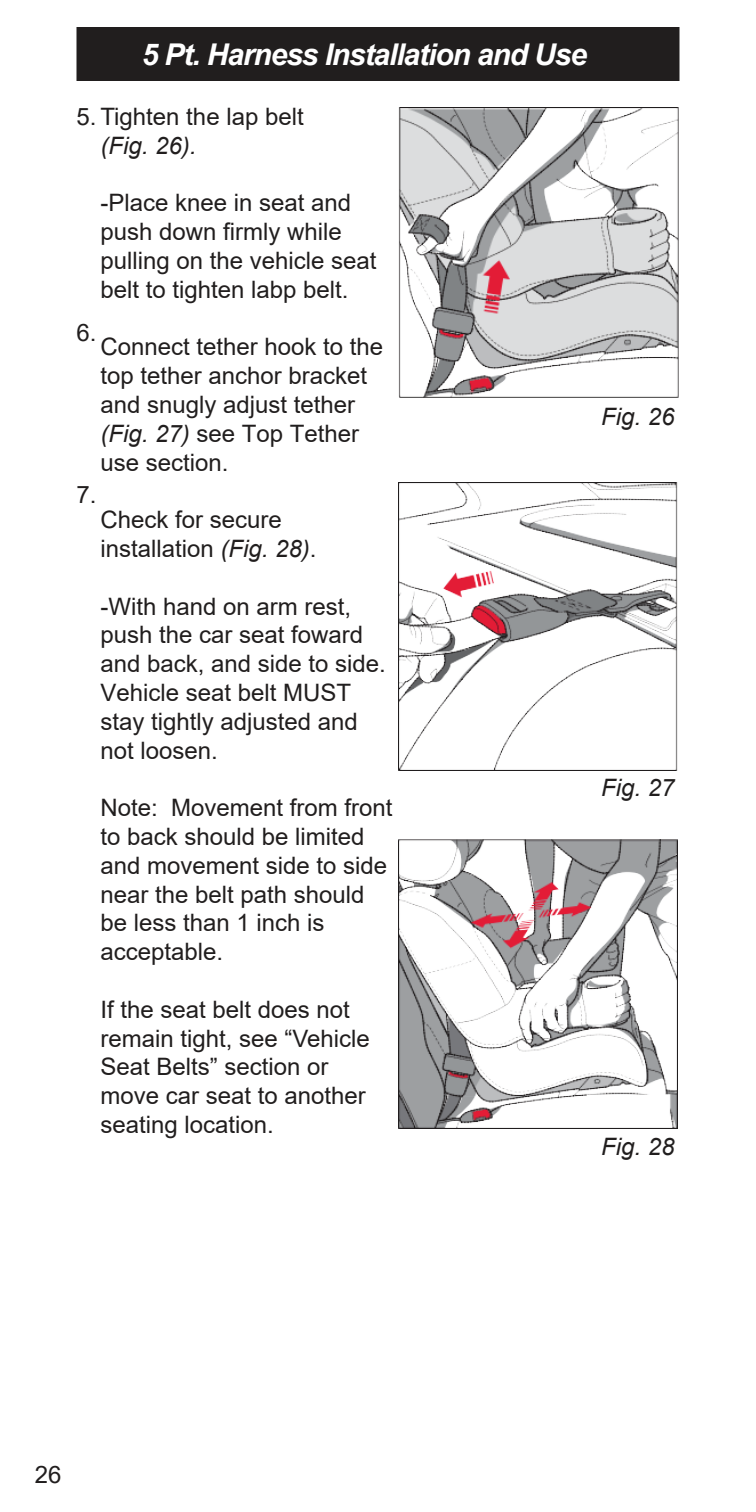
<style>
.page{position:relative;width:756px;height:1512px;background:#fff}
.page>*{position:absolute;margin:0;border:0;box-sizing:border-box;transform-origin:0 0}
.t1{font:italic 700 30px "Arial";letter-spacing:-.035em;color:#fff}
.t2{font:24px/28.8px "Arial";color:#211e1e}
.t3{font:italic 24px "Arial";color:#211e1e}
.s1{font-style:italic}
</style>
<div class="page">
<div style="left:78px;top:28px;width:600px;height:52px;background:#211e1e"></div>
<div style="left:76px;top:27px;width:604px;height:54px;border:3px solid #211e1e"></div>
<img style="left:399px;top:482px;width:278px;height:289px">
<img style="left:399px;top:107px;width:280px;height:290px">
<img style="left:399px;top:839px;width:278px;height:290px">
<p class="t1" style="left:142px;top:34px;width:447px">5 Pt. Harness Installation and Use</p>
<p class="t2" style="left:76px;top:102px;width:229px">5. Tighten the lap belt</p>
<p class="t3" style="left:100px;top:130px;width:98px">(Fig. 26).</p>
<p class="t2" style="left:100px;top:188px;width:278px">-Place knee in seat and push down firmly while pulling on the vehicle seat belt to tighten labp belt.</p>
<p class="t2" style="left:100px;top:332px;width:284px">Connect tether hook to the top tether anchor bracket and snugly adjust tether <span class="s1">(Fig. 27)</span> see Top Tether use section.</p>
<p class="t2" style="left:100px;top:505px;width:218px">Check for secure installation <span class="s1">(Fig. 28)</span>.</p>
<p class="t2" style="left:100px;top:592px;width:287px">-With hand on arm rest, push the car seat foward and back, and side to side.<br>Vehicle seat belt MUST stay tightly adjusted and not loosen.</p>
<p class="t2" style="left:100px;top:793px;width:294px">Note: Movement from front to back should be limited and movement side to side near the belt path should be less than 1 inch is acceptable.</p>
<p class="t2" style="left:100px;top:995px;width:271px">If the seat belt does not remain tight, see “Vehicle<br>Seat Belts” section or move car seat to another seating location.</p>
<p class="t2" style="left:76px;top:318px;width:22px">6.</p>
<p class="t2" style="left:76px;top:480px;width:22px">7.</p>
<p class="t3" style="left:601px;top:402px;width:75px">Fig. 26</p>
<p class="t3" style="left:601px;top:772px;width:75px">Fig. 27</p>
<p class="t3" style="left:601px;top:1131px;width:75px">Fig. 28</p>
<p class="t2" style="left:35px;top:1460px;width:28px">26</p>
</div>
